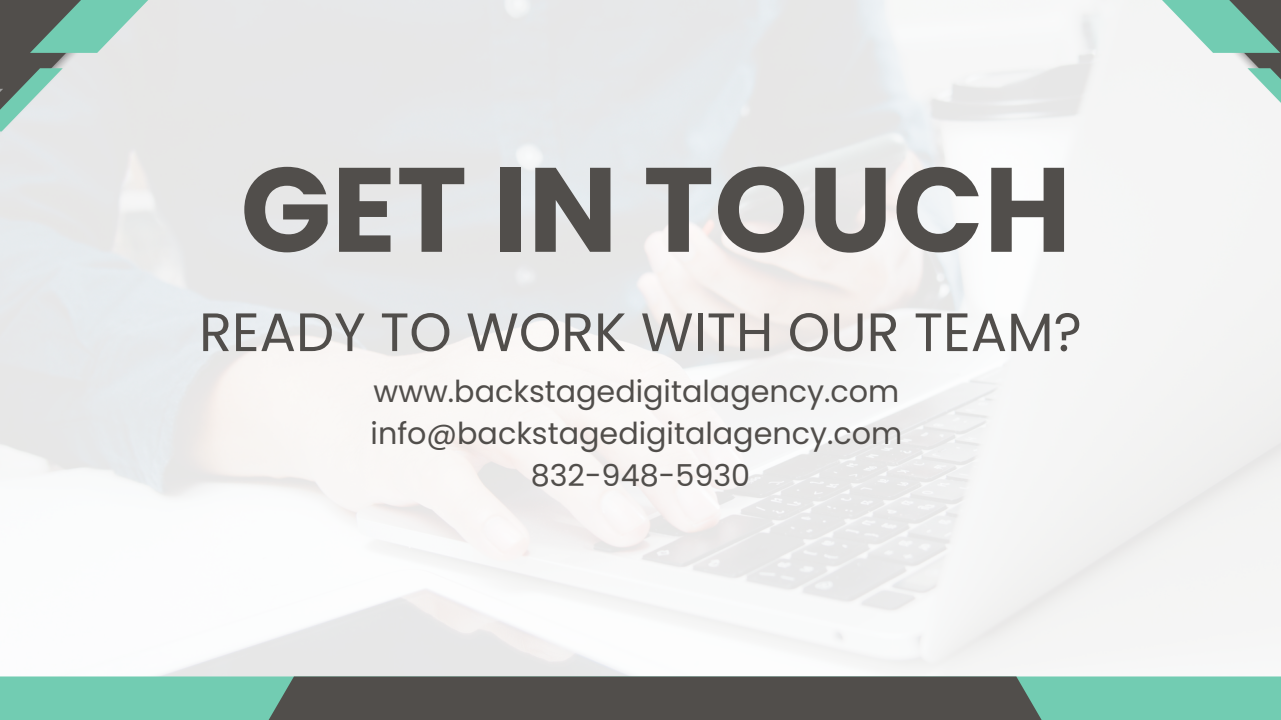
<style>
.page{position:relative;width:1281px;height:720px;background:#fff}
.page>*{position:absolute;margin:0;border:0;box-sizing:border-box;transform-origin:0 0}
.t1{font:700 119.75px "Poppins";color:#514e4b}
.t2{font:54px "Poppins";color:#514e4b}
.t3{font:30.25px "Poppins";color:#514e4b}
</style>
<div class="page">
<svg style="left:1079px;top:0;width:202px;height:193px"></svg>
<svg style="left:0;top:177px;width:216px;height:16px;background:#e8e8e9"></svg>
<svg style="left:0;top:0;width:231px;height:177px;background:#c8d2cf"></svg>
<div style="left:0;top:676px;width:1281px;height:44px;background:#72ccb2"></div>
<div style="left:240px;top:676px;width:829px;height:44px;background:#514e4b"></div>
<p class="t1" style="left:240px;top:126px;width:832px">GET IN TOUCH</p>
<p class="t2" style="left:199px;top:294px;width:884px">READY TO WORK WITH OUR TEAM?</p>
<p class="t3" style="left:373px;top:370px;width:527px">www.backstagedigitalagency.com</p>
<p class="t3" style="left:370px;top:412px;width:533px">info@backstagedigitalagency.com</p>
<p class="t3" style="left:531px;top:454px;width:221px">832-948-5930</p>
</div>
